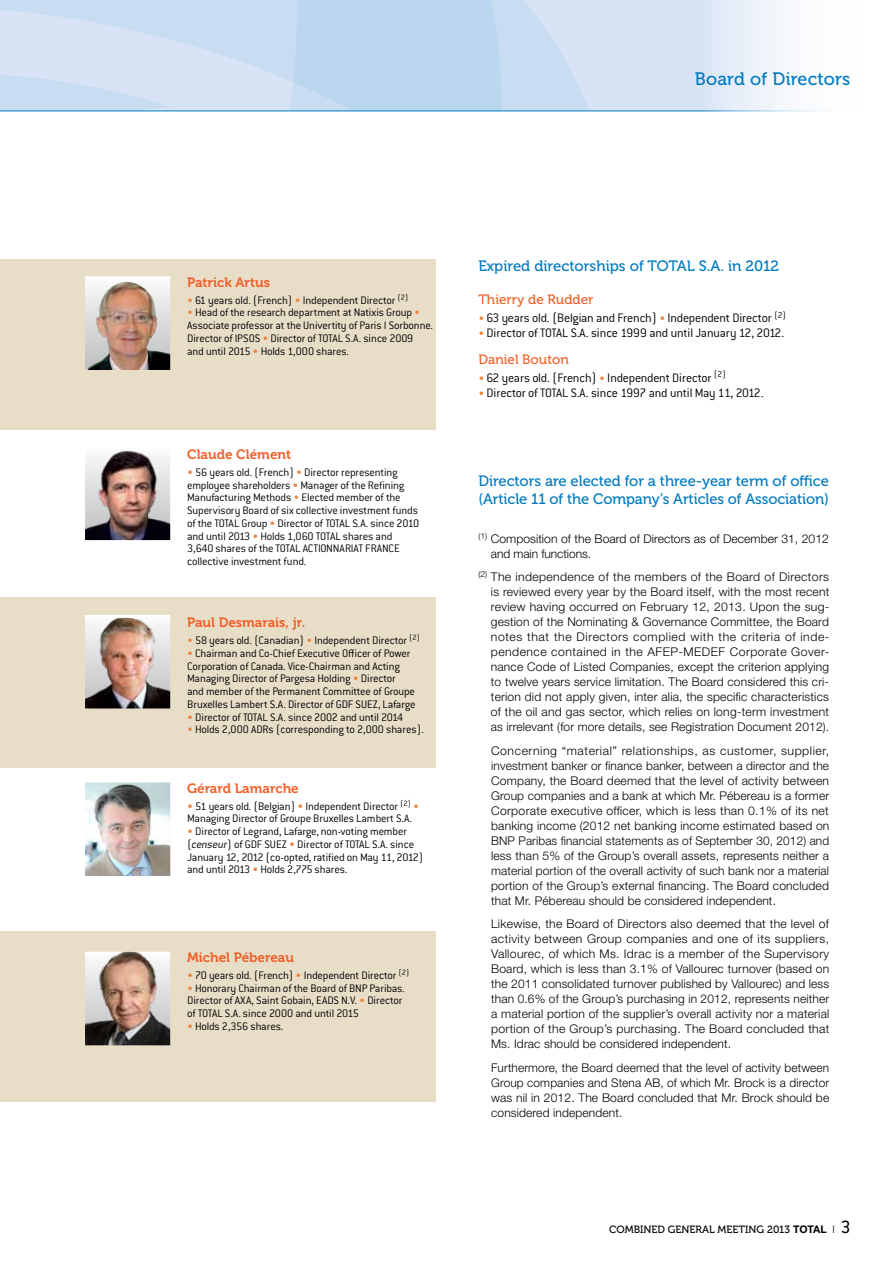
<style>
.page{position:relative;width:893px;height:1263px;background:#fff}
.page>*{position:absolute;margin:0;border:0;box-sizing:border-box;transform-origin:0 0}
.t1{font:18px "Museo 500";letter-spacing:.01em;color:#007ac0}
.t2{font:15px/18px "Museo 500";letter-spacing:-.005em;color:#007ac0}
.t3{font:300 13.5px "Conduit ITC Std";letter-spacing:-.015em;color:#000}
.t4{font:13.5px "Museo 700";color:#f15f29}
.t5{font:13.5px "Museo 500";color:#f15f29}
.t6{font:300 12px/15px "Helvetica Neue LT Std";letter-spacing:.01em;color:#000;text-align:justify}
.t7{font:300 12px/12.8px "Conduit ITC Std";letter-spacing:-.015em;color:#000}
.t8{font:10.5px "Museo 500";letter-spacing:-.005em;color:#000}
.t9{font:300 10.5px "Helvetica Neue LT Std";color:#000}
.s1{color:#ec843e}
.s2{font-style:italic}
.s3{font-size:12px;color:#ec843e}
.s4{font-family:"Helvetica Neue LT Std";font-weight:700}
.s5{font-family:"Conduit ITC Std";font-weight:400;font-size:19.5px}
</style>
<div class="page">
<div style="left:0;top:932px;width:436px;height:170px;background:#e8dec8"></div>
<div style="left:0;top:597px;width:436px;height:170px;background:#e8dec8"></div>
<div style="left:0;top:259px;width:436px;height:170px;background:#e8dec8"></div>
<svg style="left:85px;top:276px;width:85px;height:94px"></svg>
<img style="left:88px;top:282px;width:82px;height:88px">
<img style="left:85px;top:451px;width:85px;height:89px">
<svg style="left:85px;top:615px;width:85px;height:3px"></svg>
<img style="left:85px;top:618px;width:85px;height:90px">
<img style="left:85px;top:782px;width:85px;height:94px">
<img style="left:85px;top:952px;width:85px;height:93px">
<div style="left:0;top:0;width:893px;height:111px;background:#d8e4f5"></div>
<svg style="left:173px;top:0;width:442px;height:111px"></svg>
<svg style="left:0;top:0;width:173px;height:111px"></svg>
<hr style="left:0;top:111px;width:893px;height:1px;background:#007ac0">
<div style="left:702px;top:0;width:191px;height:117px;background:linear-gradient(to right,#e1eaf7,#fff)"></div>
<h1 class="t1" style="left:695px;top:69px;width:157px">Board of Directors</h1>
<p class="t4" style="left:187px;top:274px;width:84px">Patrick Artus</p>
<p class="t7" style="left:187px;top:293px;width:223px"><span class="s1">•</span> 61 years old. (French) <span class="s1">•</span> Independent Director <sup>(2)</sup></p>
<p class="t7" style="left:187px;top:306px;width:248px"><span class="s1">•</span> Head of the research department at Natixis Group <span class="s1">• </span>Associate professor at the Univertity of Paris I Sorbonne.<br>Director of IPSOS <span class="s1">•</span> Director of TOTAL S.A. since 2009 and until 2015 <span class="s1">•</span> Holds 1,000 shares.</p>
<p class="t4" style="left:187px;top:447px;width:106px">Claude Clément</p>
<p class="t7" style="left:187px;top:465px;width:232px"><span class="s1">•</span> 56 years old. (French) <span class="s1">•</span> Director representing employee shareholders <span class="s1">•</span> Manager of the Refining Manufacturing Methods <span class="s1">•</span> Elected member of the Supervisory Board of six collective investment funds of the Total</p>
<p class="t7" style="left:187px;top:516px;width:234px;text-indent:54px">Group <span class="s1">•</span> Director of TOTAL S.A. since 2010 and until 2013 <span class="s1">•</span> Holds 1,060 TOTAL shares and 3,640 shares of the TOTAL ACTIONNARIAT FRANCE collective investment fund.</p>
<p class="t4" style="left:187px;top:615px;width:120px">Paul Desmarais, jr.</p>
<p class="t7" style="left:187px;top:634px;width:234px"><span class="s1">•</span> 58 years old. (Canadian) <span class="s1">•</span> Independent Director <sup>(2)</sup></p>
<p class="t7" style="left:187px;top:646px;width:230px"><span class="s1">•</span> Chairman and Co-Chief Executive Officer of Power Corporation of Canada. Vice-Chairman and Acting Managing Director of Pargesa Holding <span class="s1">•</span> Director and member of the Permanent Committee of Groupe Bruxelles Lambert S.A. Director of GDF Suez, Lafarge</p>
<p class="t7" style="left:187px;top:710px;width:218px"><span class="s1">•</span> Director of TOTAL S.A. since 2002 and until 2014</p>
<p class="t7" style="left:187px;top:723px;width:238px"><span class="s1">•</span> Holds 2,000 ADRs (corresponding to 2,000 shares).</p>
<p class="t4" style="left:187px;top:780px;width:113px">Gérard Lamarche</p>
<p class="t7" style="left:187px;top:799px;width:233px"><span class="s1">•</span> 51 years old. (Belgian) <span class="s1">•</span> Independent Director <sup>(2)</sup> <span class="s1">•<br></span>Managing Director of Groupe Bruxelles Lambert S.A.</p>
<p class="t7" style="left:187px;top:825px;width:238px"><span class="s1">•</span> Director of Legrand, Lafarge, non-voting member (<span class="s2">censeur</span>) of GDF Suez <span class="s1">•</span> Director of TOTAL S.A. since January 12, 2012 (co-opted, ratified on May 11, 2012) and until 2013 <span class="s1">•</span> Holds 2,775 shares.</p>
<p class="t4" style="left:187px;top:950px;width:108px">Michel Pébereau</p>
<p class="t7" style="left:187px;top:968px;width:224px"><span class="s1">•</span> 70 years old. (French) <span class="s1">•</span> Independent Director <sup>(2)</sup></p>
<p class="t7" style="left:187px;top:981px;width:219px"><span class="s1">•</span> Honorary Chairman of the Board of BNP Paribas.<br>Director of AXA, Saint Gobain, EADS N.V. <span class="s1">•</span> Director of TOTAL S.A. since 2000 and until 2015</p>
<p class="t7" style="left:187px;top:1019px;width:98px"><span class="s1">•</span> Holds 2,356 shares.</p>
<p class="t2" style="left:478px;top:257px;width:302px">Expired directorships of TOTAL S.A. in 2012</p>
<p class="t5" style="left:478px;top:292px;width:116px">Thierry de Rudder</p>
<p class="t3" style="left:478px;top:310px;width:309px"><span class="s3">•</span> 63 years old. (Belgian and French) <span class="s3">•</span> Independent Director <sup>(2)</sup></p>
<p class="t3" style="left:478px;top:325px;width:307px"><span class="s3">•</span> Director of TOTAL S.A. since 1999 and until January 12, 2012.</p>
<p class="t5" style="left:478px;top:352px;width:92px">Daniel Bouton</p>
<p class="t3" style="left:478px;top:369px;width:249px"><span class="s3">•</span> 62 years old. (French) <span class="s3">•</span> Independent Director <sup>(2)</sup></p>
<p class="t3" style="left:478px;top:384px;width:287px"><span class="s3">•</span> Director of TOTAL S.A. since 1997 and until May 11, 2012.</p>
<p class="t2" style="left:478px;top:472px;width:352px">Directors are elected for a three-year term of office (Article 11 of the Company’s Articles of Association)</p>
<p class="t6" style="left:491px;top:531px;width:340px;text-indent:-13px"><sup>(1)</sup> Composition of the Board of Directors as of December 31, 2012 and main functions.</p>
<p class="t6" style="left:491px;top:569px;width:340px;text-indent:-13px"><sup>(2)</sup> The independence of the members of the Board of Directors is reviewed every year by the Board itself, with the most recent review having occurred on February 12, 2013. Upon the sug&shy;gestion of the Nominating &amp; Governance Committee, the Board notes that the Directors complied with the criteria of inde&shy;pendence contained in the AFEP-MEDEF Corporate Gover&shy;nance Code of Listed Companies, except the criterion applying to twelve years service limitation. The Board considered this cri&shy;terion did not apply given, inter alia, the specific characteristics of the oil and gas sector, which relies on long-term investment as irrelevant (for more details, see Registration Document 2012).</p>
<p class="t6" style="left:491px;top:743px;width:340px">Concerning “material” relationships, as customer, supplier, investment banker or finance banker, between a director and the Company, the Board deemed that the level of activity between Group companies and a bank at which Mr. Pébereau is a former Corporate executive officer, which is less than 0.1% of its net banking income (2012 net banking income estimated based on BNP Paribas financial statements as of September 30, 2012) and less than 5% of the Group’s overall assets, represents neither a material portion of the overall activity of such bank nor a material portion of the Group’s external financing. The Board concluded that Mr. Pébereau should be considered independent.</p>
<p class="t6" style="left:491px;top:916px;width:340px">Likewise, the Board of Directors also deemed that the level of activity between Group companies and one of its suppliers, Vallourec, of which Ms. Idrac is a member of the Supervisory Board, which is less than 3.1% of Vallourec turnover (based on the 2011 consolidated turnover published by Vallourec) and less than 0.6% of the Group’s purchasing in 2012, represents neither a material portion of the supplier’s overall activity nor a material portion of the Group’s purchasing. The Board concluded that Ms. Idrac should be considered independent.</p>
<p class="t6" style="left:491px;top:1060px;width:340px">Furthermore, the Board deemed that the level of activity between Group companies and Stena AB, of which Mr. Brock is a director was nil in 2012. The Board concluded that Mr. Brock should be considered independent.</p>
<p class="t8" style="left:609px;top:1223px;width:32px">combined</p>
<p class="t8" style="left:668px;top:1223px;width:16px">general</p>
<p class="t8" style="left:718px;top:1223px;width:16px">meetin</p>
<p class="t8" style="left:756px;top:1223px;width:51px">g 2013 <span class="s4">Total</span></p>
<p class="t9" style="left:832px;top:1222px;width:19px">I <span class="s5">3</span></p>
</div>
